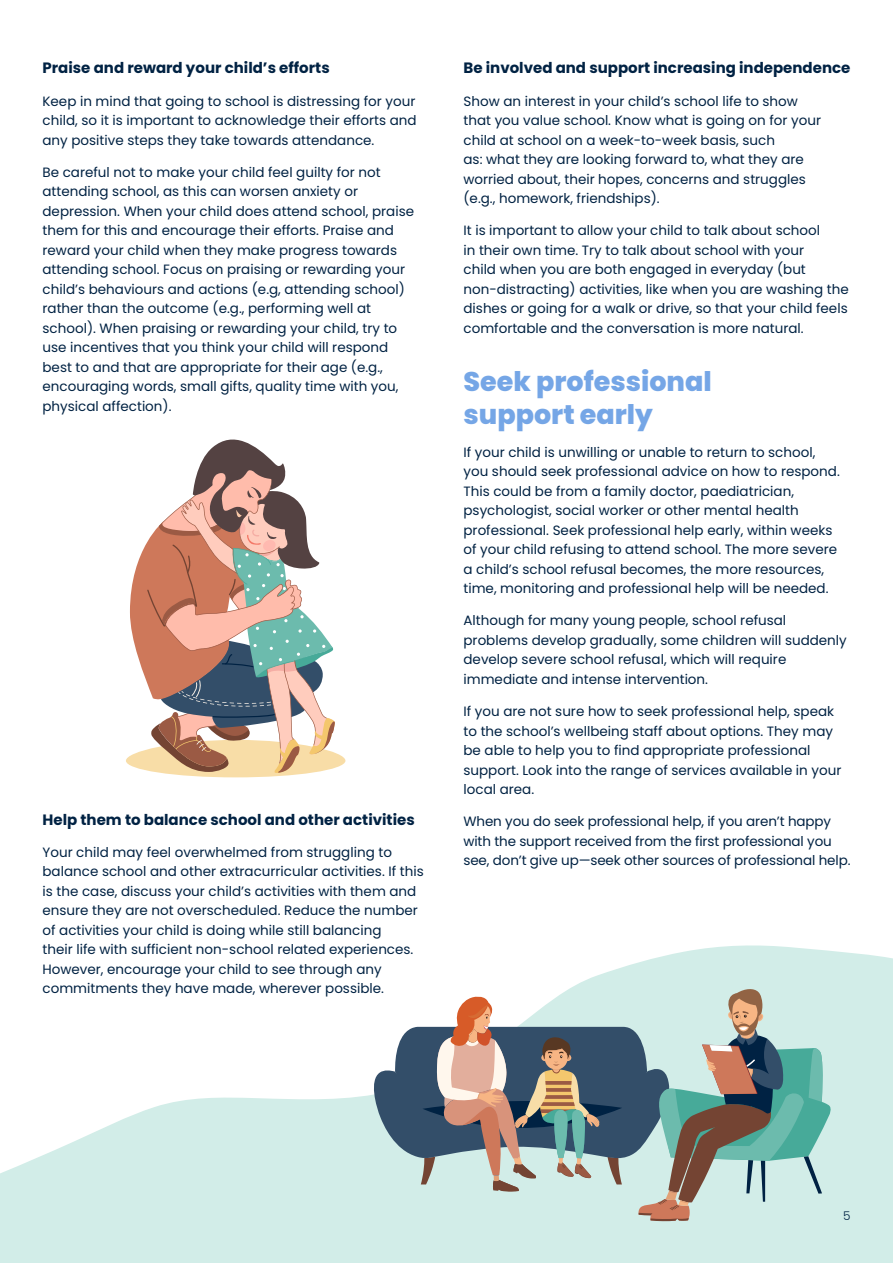
<style>
.page{position:relative;width:893px;height:1263px;background:#fff}
.page>*{position:absolute;margin:0;border:0;box-sizing:border-box;transform-origin:0 0}
.t1{font:800 27px/33px "Poppins";color:#75a6e6}
.t2{font:700 15px "Poppins";color:#002243}
.t3{font:13.5px/19.5px "Poppins";color:#002243}
.t4{font:300 12px "Poppins";color:#002243}
</style>
<div class="page">
<svg style="left:0;top:945px;width:893px;height:318px;fill:#d2ede8"></svg>
<svg style="left:126px;top:439px;width:219px;height:338px"></svg>
<svg style="left:369px;top:988px;width:463px;height:233px;background:#9faeac"></svg>
<p class="t2" style="left:43px;top:59px;width:289px">Praise and reward your child’s efforts</p>
<p class="t3" style="left:43px;top:91px;width:376px;text-align:justify">Keep in mind that going to school is distressing for your child, so it is important to acknowledge their efforts and any positive steps they take towards attendance.</p>
<p class="t3" style="left:43px;top:162px;width:373px">Be careful not to make your child feel guilty for not attending school, as this can worsen anxiety or depression. When your child does attend school, praise them for this and encourage their efforts. Praise and reward your child when they make progress towards attending school. Focus on praising or rewarding your child’s behaviours and actions (e.g, attending school) rather than the outcome (e.g., performing well at school). When praising or rewarding your child, try to use incentives that you think your child will respond best to and that are appropriate for their age (e.g., encouraging words, small gifts, quality time with you, physical affection).</p>
<p class="t2" style="left:43px;top:811px;width:374px">Help them to balance school and other activities</p>
<p class="t3" style="left:43px;top:842px;width:383px">Your child may feel overwhelmed from struggling to balance school and other extracurricular activities. If this is the case, discuss your child’s activities with them and ensure they are not overscheduled. Reduce the number of activities your child is doing while still balancing<br>their life with sufficient non-school related experiences.<br>However, encourage your child to see through any commitments they have made, wherever possible.</p>
<p class="t2" style="left:463px;top:59px;width:388px">Be involved and support increasing independence</p>
<p class="t3" style="left:463px;top:91px;width:359px">Show an interest in your child’s school life to show that you value school. Know what is going on for your child at school on a week-to-week basis, such<br>as: what they are looking forward to, what they are worried about, their hopes, concerns and struggles (e.g., homework, friendships).</p>
<p class="t3" style="left:463px;top:221px;width:387px">It is important to allow your child to talk about school<br>in their own time. Try to talk about school with your<br>child when you are both engaged in everyday (but non-distracting) activities, like when you are washing the dishes or going for a walk or drive, so that your child feels comfortable and the conversation is more natural.</p>
<h1 class="t1" style="left:463px;top:365px;width:250px">Seek professional support early</h1>
<p class="t3" style="left:463px;top:442px;width:378px">If your child is unwilling or unable to return to school, you should seek professional advice on how to respond.<br>This could be from a family doctor, paediatrician, psychologist, social worker or other mental health professional. Seek professional help early, within weeks of your child refusing to attend school. The more severe a child’s school refusal becomes, the more resources, time, monitoring and professional help will be needed.</p>
<p class="t3" style="left:463px;top:611px;width:385px">Although for many young people, school refusal problems develop gradually, some children will suddenly develop severe school refusal, which will require immediate and intense intervention.</p>
<p class="t3" style="left:463px;top:702px;width:379px">If you are not sure how to seek professional help, speak to the school’s wellbeing staff about options. They may be able to help you to find appropriate professional support. Look into the range of services available in your local area.</p>
<p class="t3" style="left:463px;top:812px;width:388px">When you do seek professional help, if you aren’t happy with the support received from the first professional you see, don’t give up—seek other sources of professional help.</p>
<p class="t4" style="left:843px;top:1209px;width:9px">5</p>
</div>
